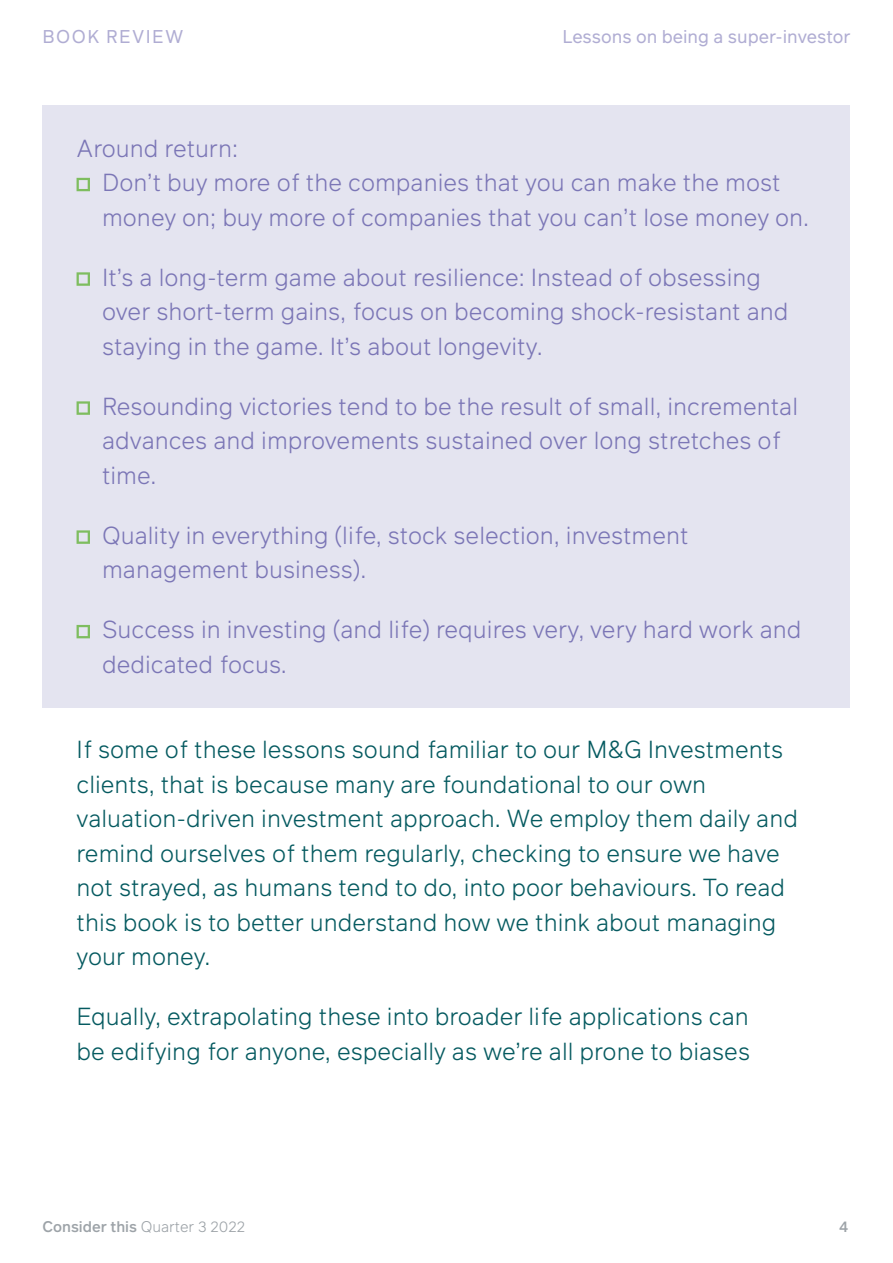
<style>
.page{position:relative;width:893px;height:1263px;background:#fff}
.page>*{position:absolute;margin:0;border:0;box-sizing:border-box;transform-origin:0 0}
.t1{font:300 24px/34.5px "Infra";color:#7b76b6}
.t2{font:300 24px/34.5px "Infra";color:#055a60}
.t3{font:18px "Infra";color:#b0add3}
.t4{font:18px "Infra";letter-spacing:.08em;color:#b0add3}
.t5{font:500 15px "Infra";color:#9da3a8}
.s1{font-weight:300}
</style>
<div class="page">
<div style="left:43px;top:105px;width:807px;height:602px;background:#e4e4f0"></div>
<svg style="left:77px;top:178px;width:13px;height:13px"></svg>
<svg style="left:77px;top:272px;width:13px;height:14px"></svg>
<svg style="left:77px;top:401px;width:13px;height:14px"></svg>
<svg style="left:77px;top:530px;width:13px;height:14px"></svg>
<svg style="left:77px;top:625px;width:13px;height:13px"></svg>
<p class="t4" style="left:43px;top:23px;width:142px">BOOK REVIEW</p>
<p class="t3" style="left:562px;top:23px;width:290px">Lessons on being a super-investor</p>
<p class="t1" style="left:102px;top:130px;width:709px;text-indent:-26px">Around return:<br>Don’t buy more of the companies that you can make the most money on; buy more of companies that you can’t lose money on.</p>
<p class="t1" style="left:102px;top:259px;width:688px">It’s a long-term game about resilience: Instead of obsessing over short-term gains, focus on becoming shock-resistant and staying in the game. It’s about longevity.</p>
<p class="t1" style="left:102px;top:388px;width:698px">Resounding victories tend to be the result of small, incremental advances and improvements sustained over long stretches of time.</p>
<p class="t1" style="left:102px;top:517px;width:588px">Quality in everything (life, stock selection, investment management business).</p>
<p class="t1" style="left:102px;top:612px;width:701px">Success in investing (and life) requires very, very hard work and dedicated focus.</p>
<p class="t2" style="left:77px;top:732px;width:723px">If some of these lessons sound familiar to our M&amp;G Investments clients, that is because many are foundational to our own valuation-driven investment approach. We employ them daily and remind ourselves of them regularly, checking to ensure we have not strayed, as humans tend to do, into poor behaviours. To read this book is to better understand how we think about managing your money.</p>
<p class="t2" style="left:77px;top:999px;width:675px">Equally, extrapolating these into broader life applications can be edifying for anyone, especially as we’re all prone to biases</p>
<p class="t5" style="left:43px;top:1216px;width:204px">Consider this <span class="s1">Quarter 3 2022</span></p>
<p class="t5" style="left:839px;top:1216px;width:11px">4</p>
</div>
